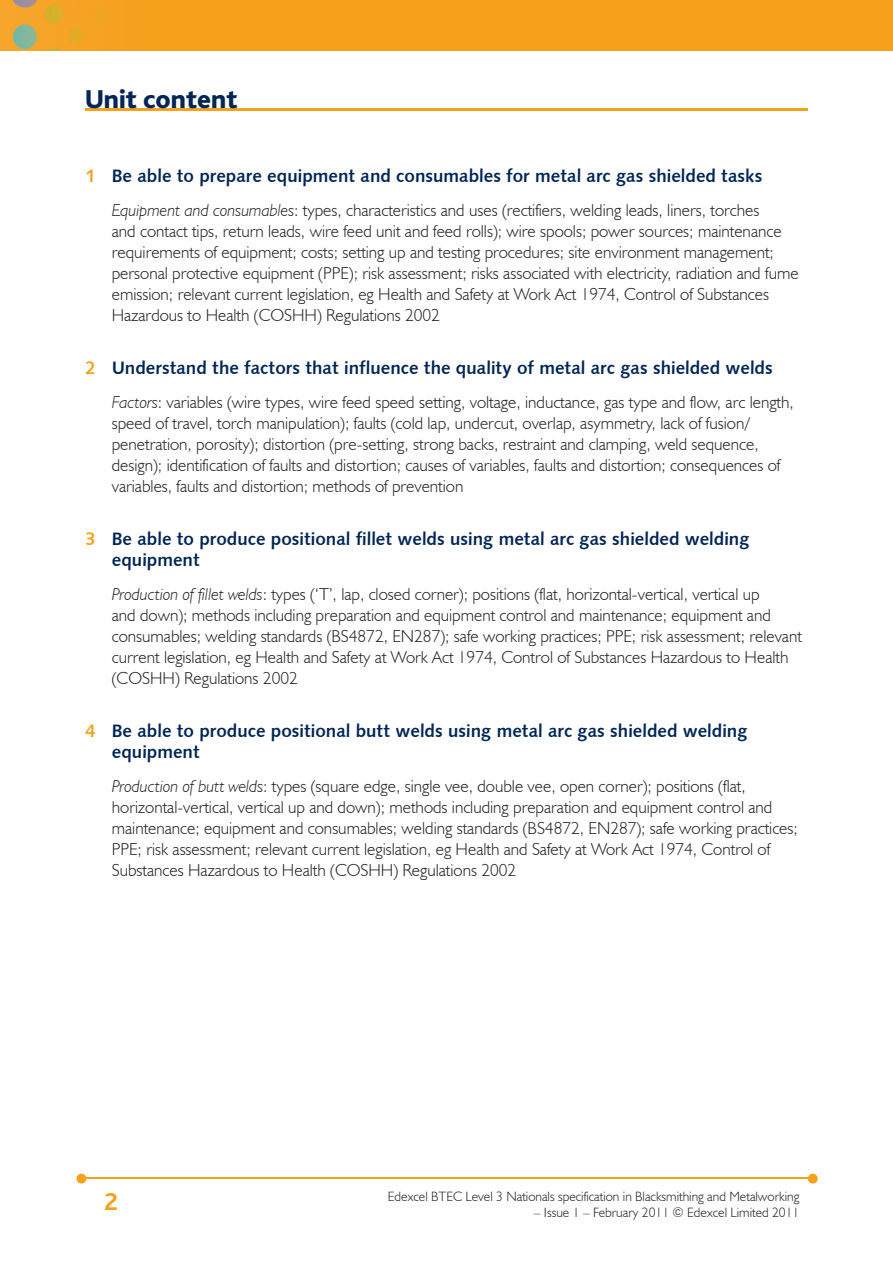
<style>
.page{position:relative;width:893px;height:1263px;background:#fff}
.page>*{position:absolute;margin:0;border:0;box-sizing:border-box;transform-origin:0 0}
.t1{font:800 27px "Bliss";color:#002556}
.t2{font:700 25.5px "Bliss";color:#f6a01b}
.t3{font:18px/21px "Humanist 531 BT Bold A";color:#002556}
.t4{font:300 17.25px/21px "Humanist 521 BT";color:#231f20}
.t5{font:300 13.5px "Humanist 521 BT";color:#231f20}
.s1{color:#f6a01b}
.s2{font-style:italic}
</style>
<div class="page">
<img style="left:0;top:0;width:893px;height:51px">
<hr style="left:82px;top:1178px;width:728px;height:1px;background:#f6a01b">
<svg style="left:808px;top:1174px;width:10px;height:9px"></svg>
<svg style="left:77px;top:1174px;width:9px;height:9px"></svg>
<hr style="left:85px;top:108px;width:723px;height:2px;background:#f6a01b">
<h1 class="t1" style="left:85px;top:85px;width:154px">Unit content</h1>
<p class="t3" style="left:85px;top:165px;width:679px"><span class="s1">1</span> Be able to prepare equipment and consumables for metal arc gas shielded tasks</p>
<p class="t4" style="left:112px;top:199px;width:688px"><span class="s2">Equipment and consumables</span>: types, characteristics and uses (rectifiers, welding leads, liners, torches<br>and contact tips, return leads, wire feed unit and feed rolls); wire spools; power sources; maintenance requirements of equipment; costs; setting up and testing procedures; site environment management; personal protective equipment (PPE); risk assessment; risks associated with electricity, radiation and fume emission; relevant current legislation, eg Health and Safety at Work Act 1974, Control of Substances Hazardous to Health (COSHH) Regulations 2002</p>
<p class="t3" style="left:85px;top:357px;width:689px"><span class="s1">2</span> Understand the factors that influence the quality of metal arc gas shielded welds</p>
<p class="t4" style="left:112px;top:391px;width:684px"><span class="s2">Factors</span>: variables (wire types, wire feed speed setting, voltage, inductance, gas type and flow, arc length, speed of travel, torch manipulation); faults (cold lap, undercut, overlap, asymmetry, lack of fusion/ penetration, porosity); distortion (pre-setting, strong backs, restraint and clamping, weld sequence, design); identification of faults and distortion; causes of variables, faults and distortion; consequences of variables, faults and distortion; methods of prevention</p>
<p class="t3" style="left:112px;top:528px;width:639px;text-indent:-27px"><span class="s1">3</span> Be able to produce positional fillet welds using metal arc gas shielded welding equipment</p>
<p class="t4" style="left:112px;top:583px;width:692px"><span class="s2">Production of fillet welds</span>: types (‘T’, lap, closed corner); positions (flat, horizontal-vertical, vertical up<br>and down); methods including preparation and equipment control and maintenance; equipment and consumables; welding standards (BS4872, EN287); safe working practices; PPE; risk assessment; relevant current legislation, eg Health and Safety at Work Act 1974, Control of Substances Hazardous to Health (COSHH) Regulations 2002</p>
<p class="t3" style="left:112px;top:720px;width:637px;text-indent:-27px"><span class="s1">4</span> Be able to produce positional butt welds using metal arc gas shielded welding equipment</p>
<p class="t4" style="left:112px;top:775px;width:688px"><span class="s2">Production of butt welds</span>: types (square edge, single vee, double vee, open corner); positions (flat, horizontal-vertical, vertical up and down); methods including preparation and equipment control and maintenance; equipment and consumables; welding standards (BS4872, EN287); safe working practices; PPE; risk assessment; relevant current legislation, eg Health and Safety at Work Act 1974, Control of Substances Hazardous to Health (COSHH) Regulations 2002</p>
<h2 class="t2" style="left:104px;top:1189px;width:15px">2</h2>
<p class="t5" style="left:388px;top:1188px;width:413px">Edexcel BTEC Level 3 Nationals specification in Blacksmithing and Metalworking</p>
<p class="t5" style="left:534px;top:1204px;width:267px">– Issue 1 – February 2011 © Edexcel Limited 2011</p>
</div>
